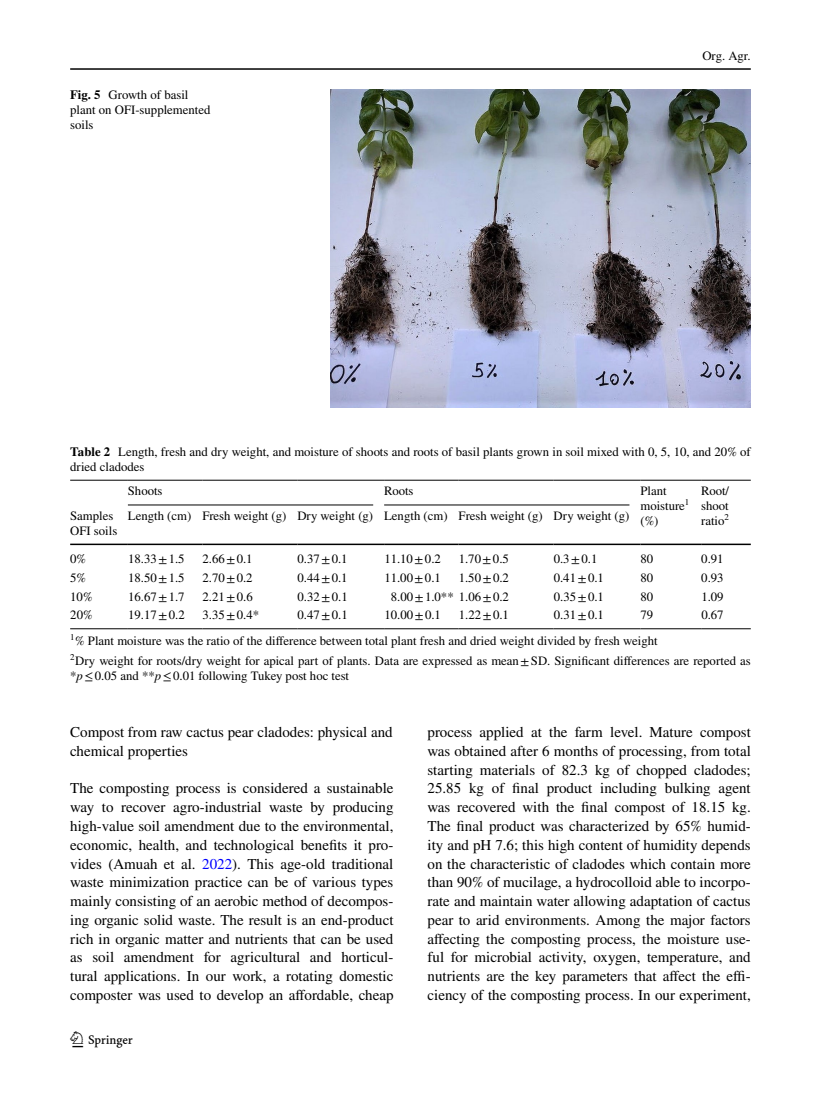
<style>
.page{position:relative;width:821px;height:1106px;background:#fff}
.page>*{position:absolute;margin:0;border:0;box-sizing:border-box;transform-origin:0 0}
.t1{font:22.5px "Springnew Regular 2";color:#000}
.t2{font:15px/18.8px "STIX";color:#000;text-align:justify}
.t3{font:12.75px/15px "STIX";color:#000}
.t4{font:8.85px "STIX";color:#000}
.s1{font-weight:700}
.s2{font-style:italic}
.s3{color:#00f}
</style>
<div class="page">
<hr style="left:70px;top:68px;width:680px;height:2px;background:#000">
<img style="left:330px;top:89px;width:420px;height:318px">
<hr style="left:70px;top:480px;width:58px;height:1px;background:#000">
<hr style="left:128px;top:480px;width:74px;height:1px;background:#000">
<hr style="left:202px;top:480px;width:95px;height:1px;background:#000">
<hr style="left:297px;top:480px;width:87px;height:1px;background:#000">
<hr style="left:384px;top:480px;width:74px;height:1px;background:#000">
<hr style="left:458px;top:480px;width:95px;height:1px;background:#000">
<hr style="left:553px;top:480px;width:87px;height:1px;background:#000">
<hr style="left:640px;top:480px;width:61px;height:1px;background:#000">
<hr style="left:640px;top:543px;width:61px;height:2px;background:#000">
<hr style="left:701px;top:480px;width:49px;height:1px;background:#000">
<hr style="left:701px;top:543px;width:49px;height:2px;background:#000">
<hr style="left:70px;top:543px;width:58px;height:2px;background:#000">
<hr style="left:128px;top:543px;width:74px;height:2px;background:#000">
<hr style="left:202px;top:543px;width:95px;height:2px;background:#000">
<hr style="left:297px;top:543px;width:87px;height:2px;background:#000">
<hr style="left:384px;top:543px;width:74px;height:2px;background:#000">
<hr style="left:458px;top:543px;width:95px;height:2px;background:#000">
<hr style="left:553px;top:543px;width:87px;height:2px;background:#000">
<hr style="left:70px;top:628px;width:58px;height:1px;background:#000">
<hr style="left:128px;top:628px;width:74px;height:1px;background:#000">
<hr style="left:202px;top:628px;width:95px;height:1px;background:#000">
<hr style="left:297px;top:628px;width:87px;height:1px;background:#000">
<hr style="left:384px;top:628px;width:74px;height:1px;background:#000">
<hr style="left:458px;top:628px;width:95px;height:1px;background:#000">
<hr style="left:553px;top:628px;width:87px;height:1px;background:#000">
<hr style="left:640px;top:628px;width:61px;height:1px;background:#000">
<hr style="left:701px;top:628px;width:49px;height:1px;background:#000">
<hr style="left:128px;top:504px;width:245px;height:1px;background:#000">
<hr style="left:384px;top:504px;width:245px;height:1px;background:#000">
<p class="t3" style="left:70px;top:88px;width:142px"><span class="s1">Fig. 5</span> Growth of basil plant on OFI-supplemented soils</p>
<p class="t3" style="left:702px;top:49px;width:50px">Org. Agr.</p>
<p class="t3" style="left:70px;top:444px;width:682px"><span class="s1">Table 2</span> Length, fresh and dry weight, and moisture of shoots and roots of basil plants grown in soil mixed with 0, 5, 10, and 20% of dried cladodes</p>
<p class="t3" style="left:128px;top:484px;width:36px">Shoots</p>
<p class="t3" style="left:384px;top:484px;width:31px">Roots</p>
<p class="t3" style="left:640px;top:484px;width:50px">Plant moisture<sup>1 </sup>(%)</p>
<p class="t3" style="left:701px;top:484px;width:29px;text-align:justify">Root/ shoot ratio</p>
<p class="t3" style="left:70px;top:508px;width:45px">Samples</p>
<p class="t4" style="left:724px;top:511px;width:6px">2</p>
<p class="t3" style="left:70px;top:523px;width:49px">OFI soils</p>
<p class="t3" style="left:128px;top:508px;width:503px">Length (cm) Fresh weight (g) Dry weight (g) Length (cm) Fresh weight (g) Dry weight (g)</p>
<p class="t3" style="left:70px;top:552px;width:17px">0%</p>
<p class="t3" style="left:128px;top:552px;width:58px">18.33±1.5</p>
<p class="t3" style="left:202px;top:552px;width:52px">2.66±0.1</p>
<p class="t3" style="left:297px;top:552px;width:52px">0.37±0.1</p>
<p class="t3" style="left:384px;top:552px;width:58px">11.10±0.2</p>
<p class="t3" style="left:459px;top:552px;width:52px">1.70±0.5</p>
<p class="t3" style="left:553px;top:552px;width:45px">0.3±0.1</p>
<p class="t3" style="left:640px;top:552px;width:14px">80</p>
<p class="t3" style="left:701px;top:552px;width:24px">0.91</p>
<p class="t3" style="left:70px;top:571px;width:17px">5%</p>
<p class="t3" style="left:128px;top:571px;width:58px">18.50±1.5</p>
<p class="t3" style="left:202px;top:571px;width:52px">2.70±0.2</p>
<p class="t3" style="left:297px;top:571px;width:52px">0.44±0.1</p>
<p class="t3" style="left:384px;top:571px;width:58px">11.00±0.1</p>
<p class="t3" style="left:459px;top:571px;width:52px">1.50±0.2</p>
<p class="t3" style="left:554px;top:571px;width:52px">0.41±0.1</p>
<p class="t3" style="left:640px;top:571px;width:14px">80</p>
<p class="t3" style="left:701px;top:571px;width:24px">0.93</p>
<p class="t3" style="left:70px;top:589px;width:24px">10%</p>
<p class="t3" style="left:128px;top:589px;width:58px">16.67±1.7</p>
<p class="t3" style="left:202px;top:589px;width:52px">2.21±0.6</p>
<p class="t3" style="left:297px;top:589px;width:52px">0.32±0.1</p>
<p class="t3" style="left:391px;top:589px;width:120px">8.00±1.0** 1.06±0.2</p>
<p class="t3" style="left:554px;top:589px;width:52px">0.35±0.1</p>
<p class="t3" style="left:640px;top:589px;width:14px">80</p>
<p class="t3" style="left:701px;top:589px;width:24px">1.09</p>
<p class="t3" style="left:70px;top:608px;width:24px">20%</p>
<p class="t3" style="left:128px;top:608px;width:58px">19.17±0.2</p>
<p class="t3" style="left:202px;top:608px;width:58px">3.35±0.4*</p>
<p class="t3" style="left:297px;top:608px;width:52px">0.47±0.1</p>
<p class="t3" style="left:384px;top:608px;width:58px">10.00±0.1</p>
<p class="t3" style="left:459px;top:608px;width:52px">1.22±0.1</p>
<p class="t3" style="left:554px;top:608px;width:52px">0.31±0.1</p>
<p class="t3" style="left:640px;top:608px;width:14px">79</p>
<p class="t3" style="left:701px;top:608px;width:24px">0.67</p>
<p class="t3" style="left:70px;top:632px;width:682px;line-height:19.2px"><sup>1</sup>% Plant moisture was the ratio of the difference between total plant fresh and dried weight divided by fresh weight<br><sup>2</sup>Dry weight for roots/dry weight for apical part of plants. Data are expressed as mean±SD. Significant differences are reported as</p>
<p class="t3" style="left:70px;top:668px;width:280px">*<span class="s2">p</span>≤0.05 and **<span class="s2">p</span>≤0.01 following Tukey post hoc test</p>
<p class="t2" style="left:70px;top:723px;width:324px">Compost from raw cactus pear cladodes: physical and chemical properties</p>
<p class="t2" style="left:70px;top:780px;width:325px">The composting process is considered a sustainable way to recover agro-industrial waste by producing high-value soil amendment due to the environmental, economic, health, and technological benefits it pro&shy;vides (Amuah et al. <span class="s3">2022</span>). This age-old traditional waste minimization practice can be of various types mainly consisting of an aerobic method of decompos&shy;ing organic solid waste. The result is an end-product rich in organic matter and nutrients that can be used as soil amendment for agricultural and horticul&shy;tural applications. In our work, a rotating domestic composter was used to develop an affordable, cheap</p>
<h1 class="t1" style="left:72px;top:1031px;width:62px">1 3</h1>
<p class="t2" style="left:427px;top:723px;width:325px">process applied at the farm level. Mature compost was obtained after 6 months of processing, from total starting materials of 82.3 kg of chopped cladodes; 25.85 kg of final product including bulking agent was recovered with the final compost of 18.15 kg.<br>The final product was characterized by 65% humid&shy;ity and pH 7.6; this high content of humidity depends on the characteristic of cladodes which contain more than 90% of mucilage, a hydrocolloid able to incorpo&shy;rate and maintain water allowing adaptation of cactus pear to arid environments. Among the major factors affecting the composting process, the moisture use&shy;ful for microbial activity, oxygen, temperature, and nutrients are the key parameters that affect the effi&shy;ciency of the composting process. In our experiment,</p>
</div>
